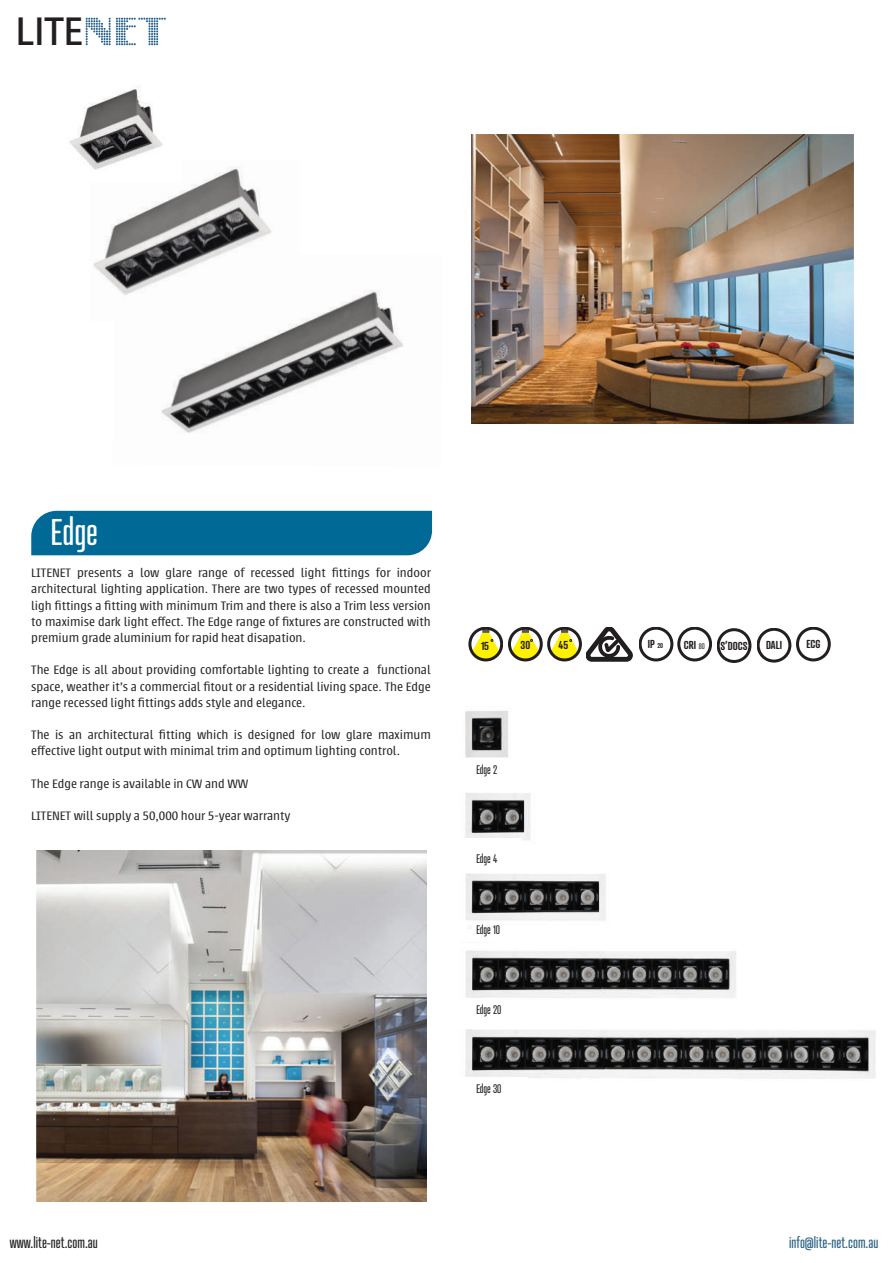
<style>
.page{position:relative;width:893px;height:1263px;background:#fff}
.page>*{position:absolute;margin:0;border:0;box-sizing:border-box;transform-origin:0 0}
.t1{font:700 36px "Adobe Fan Heiti Std";color:#231f20}
.t2{font:36px "Atrament";color:#fff}
.t3{font:15px "Atrament";color:#2a6282}
.t4{font:15px "Atrament";color:#231f20}
.t5{font:300 13.5px/16.2px "Urbana";color:#231f20;text-align:justify;scale:1.06 1}
.t6{font:12px "Atrament";color:#231f20;scale:.92 1}
.t7{font:600 11.25px "Atrament";color:#231f20}
.s1{font-family:"Intellecta Digital";font-weight:400;font-size:51px;color:#26628f}
.s2{font-size:6.75px}
.s3{font-weight:400;font-size:7.8px}
</style>
<div class="page">
<img style="left:465px;top:710px;width:411px;height:369px">
<div style="left:460px;top:838px;width:61px;height:25px;background:#fff"></div>
<div style="left:460px;top:761px;width:61px;height:25px;background:#fff"></div>
<div style="left:460px;top:929px;width:44px;height:12px;background:#fff"></div>
<div style="left:460px;top:1004px;width:79px;height:19px;background:#fff"></div>
<div style="left:460px;top:1077px;width:68px;height:32px;background:#fff"></div>
<div style="left:513px;top:643px;width:24px;height:16px;background:#fff101;border-radius:50%"></div>
<div style="left:513px;top:643px;width:25px;height:16px;border:2px solid #fff101;border-radius:50%"></div>
<div style="left:519px;top:635px;width:14px;height:18px;border:2px solid #fff101;border-radius:50%"></div>
<div style="left:508px;top:627px;width:34px;height:34px;border:3px solid #231f20;border-radius:50%"></div>
<svg style="left:511px;top:629px;width:28px;height:23px"></svg>
<div style="left:553px;top:643px;width:23px;height:16px;background:#fff101;border-radius:50%"></div>
<div style="left:552px;top:643px;width:25px;height:16px;border:2px solid #fff101;border-radius:50%"></div>
<div style="left:558px;top:635px;width:14px;height:18px;border:2px solid #fff101;border-radius:50%"></div>
<div style="left:547px;top:627px;width:35px;height:34px;border:3px solid #231f20;border-radius:50%"></div>
<svg style="left:551px;top:629px;width:27px;height:23px"></svg>
<div style="left:474px;top:643px;width:24px;height:16px;background:#fff101;border-radius:50%"></div>
<div style="left:473px;top:643px;width:25px;height:16px;border:2px solid #fff101;border-radius:50%"></div>
<div style="left:479px;top:635px;width:15px;height:18px;border:2px solid #fff101;border-radius:50%"></div>
<div style="left:469px;top:627px;width:34px;height:34px;border:3px solid #231f20;border-radius:50%"></div>
<svg style="left:472px;top:629px;width:28px;height:23px"></svg>
<svg style="left:586px;top:627px;width:46px;height:34px"></svg>
<div style="left:639px;top:627px;width:34px;height:34px;border:3px solid #231f20;border-radius:50%"></div>
<div style="left:678px;top:627px;width:34px;height:34px;border:3px solid #231f20;border-radius:50%"></div>
<div style="left:717px;top:628px;width:34px;height:35px;border:3px solid #231f20;border-radius:50%"></div>
<div style="left:757px;top:628px;width:34px;height:34px;border:3px solid #231f20;border-radius:50%"></div>
<div style="left:31px;top:511px;width:401px;height:44px;background:#016995"></div>
<img style="left:161px;top:290px;width:243px;height:143px">
<img style="left:93px;top:166px;width:206px;height:155px">
<img style="left:69px;top:87px;width:113px;height:96px">
<img style="left:471px;top:134px;width:382px;height:290px">
<div style="left:796px;top:627px;width:34px;height:34px;border:3px solid #231f20;border-radius:50%"></div>
<img style="left:37px;top:850px;width:389px;height:351px">
<div style="left:171px;top:111px;width:149px;height:49px;background:#fff"></div>
<h1 class="t1" style="left:16px;top:10px;width:153px">LITE<span class="s1">NET</span></h1>
<h1 class="t2" style="left:51px;top:510px;width:49px">Edge</h1>
<p class="t5" style="left:31px;top:565px;width:378px">LITENET presents a low glare range of recessed light fittings for indoor architectural lighting application. There are two types of recessed mounted ligh fittings a fitting with minimum Trim and there is also a Trim less version to maximise dark light effect. The Edge range of fixtures are constructed with premium grade aluminium for rapid heat disapation.</p>
<p class="t5" style="left:31px;top:662px;width:378px">The Edge is all about providing comfortable lighting to create a functional space, weather it’s a commercial fitout or a residential living space. The Edge range recessed light fittings adds style and elegance.</p>
<p class="t5" style="left:31px;top:727px;width:378px">The is an architectural fitting which is designed for low glare maximum effective light output with minimal trim and optimum lighting control.</p>
<p class="t5" style="left:31px;top:775px;width:206px">The Edge range is available in CW and WW</p>
<p class="t5" style="left:31px;top:808px;width:246px">LITENET will supply a 50,000 hour 5-year warranty</p>
<p class="t7" style="left:481px;top:639px;width:10px">15</p>
<p class="t7" style="left:520px;top:638px;width:11px">30</p>
<p class="t7" style="left:559px;top:638px;width:11px">45</p>
<p class="t7" style="left:648px;top:636px;width:17px">IP <span class="s2">20</span></p>
<p class="t7" style="left:684px;top:638px;width:22px">CRI <span class="s3">80</span></p>
<p class="t7" style="left:720px;top:638px;width:29px">S’DOCS</p>
<p class="t7" style="left:766px;top:638px;width:18px">DALI</p>
<p class="t7" style="left:806px;top:637px;width:16px">ECG</p>
<p class="t6" style="left:476px;top:762px;width:24px">Edge 2</p>
<p class="t6" style="left:476px;top:851px;width:24px">Edge 4</p>
<p class="t6" style="left:476px;top:922px;width:27px">Edge 10</p>
<p class="t6" style="left:476px;top:1002px;width:29px">Edge 20</p>
<p class="t6" style="left:476px;top:1081px;width:29px">Edge 30</p>
<p class="t4" style="left:10px;top:1234px;width:90px">www.lite-net.com.au</p>
<p class="t3" style="left:789px;top:1234px;width:91px">info@lite-net.com.au</p>
</div>
